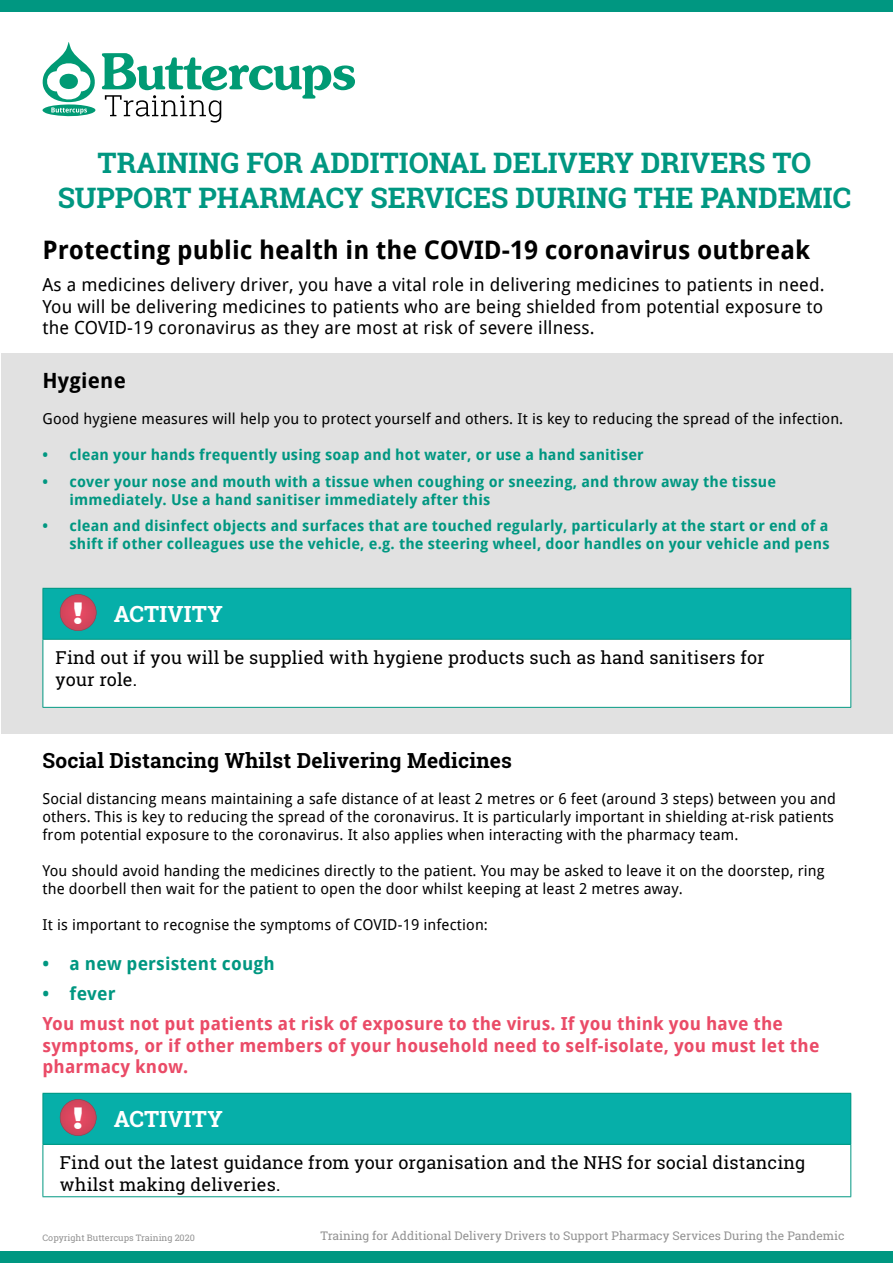
<style>
.page{position:relative;width:893px;height:1263px;background:#fff}
.page>*{position:absolute;margin:0;border:0;box-sizing:border-box;transform-origin:0 0}
.t1{font:30.75px "Chunk Five";color:#fff}
.t2{font:700 28.5px/34.2px "Roboto Slab";color:#009781;text-align:center}
.t3{font:700 25.5px "Droid Sans";color:#000}
.t4{font:700 22.5px "Roboto Slab";letter-spacing:.01em;color:#fff}
.t5{font:700 21px "Roboto Slab";letter-spacing:.01em;color:#000}
.t6{font:700 21px "Droid Sans";letter-spacing:.01em;color:#000}
.t7{font:18px/21.6px "Droid Sans";letter-spacing:.01em;color:#000;text-align:justify}
.t8{font:18px/21.6px "Roboto Slab";letter-spacing:.01em;color:#000}
.t9{font:700 18px/21.6px "Droid Sans";letter-spacing:.01em;color:#ea4b67}
.t10{font:700 18px "Droid Sans";letter-spacing:.01em;color:#009781}
.t11{font:15px/18px "Droid Sans";letter-spacing:.01em;color:#000}
.t12{font:700 15px/18px "Droid Sans";letter-spacing:.01em;color:#009781}
.t13{font:12px "Roboto Slab";color:#929292}
.t14{font:9px "Roboto Slab";color:#929292}
</style>
<div class="page">
<svg style="left:102px;top:53px;width:253px;height:70px"></svg>
<svg style="left:42px;top:42px;width:54px;height:75px"></svg>
<div style="left:0;top:0;width:893px;height:11px;background:#009781"></div>
<div style="left:0;top:1252px;width:893px;height:11px;background:#009781"></div>
<div style="left:2px;top:353px;width:891px;height:380px;background:#e1e1e1"></div>
<div style="left:43px;top:588px;width:808px;height:51px;background:#06afa9"></div>
<div style="left:43px;top:639px;width:808px;height:68px;background:#fff"></div>
<hr style="left:43px;top:588px;width:808px;height:1px;background:#009781">
<hr style="left:43px;top:589px;width:1px;height:50px;background:#009781">
<hr style="left:850px;top:589px;width:1px;height:50px;background:#009781">
<hr style="left:43px;top:639px;width:808px;height:1px;background:#009781">
<hr style="left:43px;top:640px;width:1px;height:67px;background:#009781">
<hr style="left:850px;top:640px;width:1px;height:67px;background:#009781">
<hr style="left:43px;top:707px;width:808px;height:1px;background:#009781">
<img style="left:60px;top:594px;width:36px;height:37px">
<div style="left:43px;top:1093px;width:808px;height:51px;background:#06afa9"></div>
<hr style="left:43px;top:1145px;width:1px;height:51px;background:#009781">
<hr style="left:850px;top:1145px;width:1px;height:51px;background:#009781">
<hr style="left:43px;top:1196px;width:808px;height:1px;background:#009781">
<hr style="left:43px;top:1093px;width:808px;height:1px;background:#009781">
<hr style="left:43px;top:1094px;width:1px;height:50px;background:#009781">
<hr style="left:850px;top:1094px;width:1px;height:50px;background:#009781">
<hr style="left:43px;top:1144px;width:808px;height:1px;background:#009781">
<img style="left:60px;top:1099px;width:36px;height:37px">
<h2 class="t2" style="left:58px;top:146px;width:795px">TRAINING FOR ADDITIONAL DELIVERY DRIVERS TO<br>SUPPORT PHARMACY SERVICES DURING THE PANDEMIC</h2>
<h3 class="t3" style="left:43px;top:235px;width:769px">Protecting public health in the COVID-19 coronavirus outbreak</h3>
<p class="t7" style="left:43px;top:274px;width:783px">As a medicines delivery driver, you have a vital role in delivering medicines to patients in need.<br>You will be delivering medicines to patients who are being shielded from potential exposure to the COVID-19 coronavirus as they are most at risk of severe illness.</p>
<h3 class="t6" style="left:43px;top:369px;width:85px">Hygiene</h3>
<p class="t11" style="left:43px;top:410px;width:802px">Good hygiene measures will help you to protect yourself and others. It is key to reducing the spread of the infection.</p>
<p class="t12" style="left:43px;top:446px;width:603px">• clean your hands frequently using soap and hot water, or use a hand sanitiser</p>
<p class="t12" style="left:70px;top:472px;width:708px;text-indent:-27px">• cover your nose and mouth with a tissue when coughing or sneezing, and throw away the tissue immediately. Use a hand sanitiser immediately after this</p>
<p class="t12" style="left:43px;top:517px;width:788px;text-align:right">• clean and disinfect objects and surfaces that are touched regularly, particularly at the start or end of a shift if other colleagues use the vehicle, e.g. the steering wheel, door handles on your vehicle and pens</p>
<h1 class="t1" style="left:74px;top:595px;width:11px">!</h1>
<h3 class="t4" style="left:114px;top:598px;width:110px">ACTIVITY</h3>
<p class="t8" style="left:56px;top:647px;width:711px">Find out if you will be supplied with hygiene products such as hand sanitisers for your role.</p>
<h3 class="t5" style="left:43px;top:746px;width:471px">Social Distancing Whilst Delivering Medicines</h3>
<p class="t11" style="left:43px;top:790px;width:795px">Social distancing means maintaining a safe distance of at least 2 metres or 6 feet (around 3 steps) between you and others. This is key to reducing the spread of the coronavirus. It is particularly important in shielding at-risk patients from potential exposure to the coronavirus. It also applies when interacting with the pharmacy team.</p>
<p class="t11" style="left:43px;top:862px;width:783px">You should avoid handing the medicines directly to the patient. You may be asked to leave it on the doorstep, ring the doorbell then wait for the patient to open the door whilst keeping at least 2 metres away.</p>
<p class="t11" style="left:43px;top:916px;width:447px">It is important to recognise the symptoms of COVID-19 infection:</p>
<p class="t10" style="left:43px;top:953px;width:234px">• a new persistent cough</p>
<p class="t10" style="left:43px;top:983px;width:75px">• fever</p>
<p class="t9" style="left:43px;top:1013px;width:778px">You must not put patients at risk of exposure to the virus. If you think you have the symptoms, or if other members of your household need to self-isolate, you must let the pharmacy know.</p>
<h1 class="t1" style="left:74px;top:1100px;width:11px">!</h1>
<h3 class="t4" style="left:114px;top:1103px;width:110px">ACTIVITY</h3>
<p class="t8" style="left:60px;top:1151px;width:747px">Find out the latest guidance from your organisation and the NHS for social distancing whilst making deliveries.</p>
<p class="t14" style="left:43px;top:1232px;width:154px">Copyright Buttercups Training 2020</p>
<p class="t13" style="left:321px;top:1227px;width:525px">Training for Additional Delivery Drivers to Support Pharmacy Services During the Pandemic</p>
</div>
